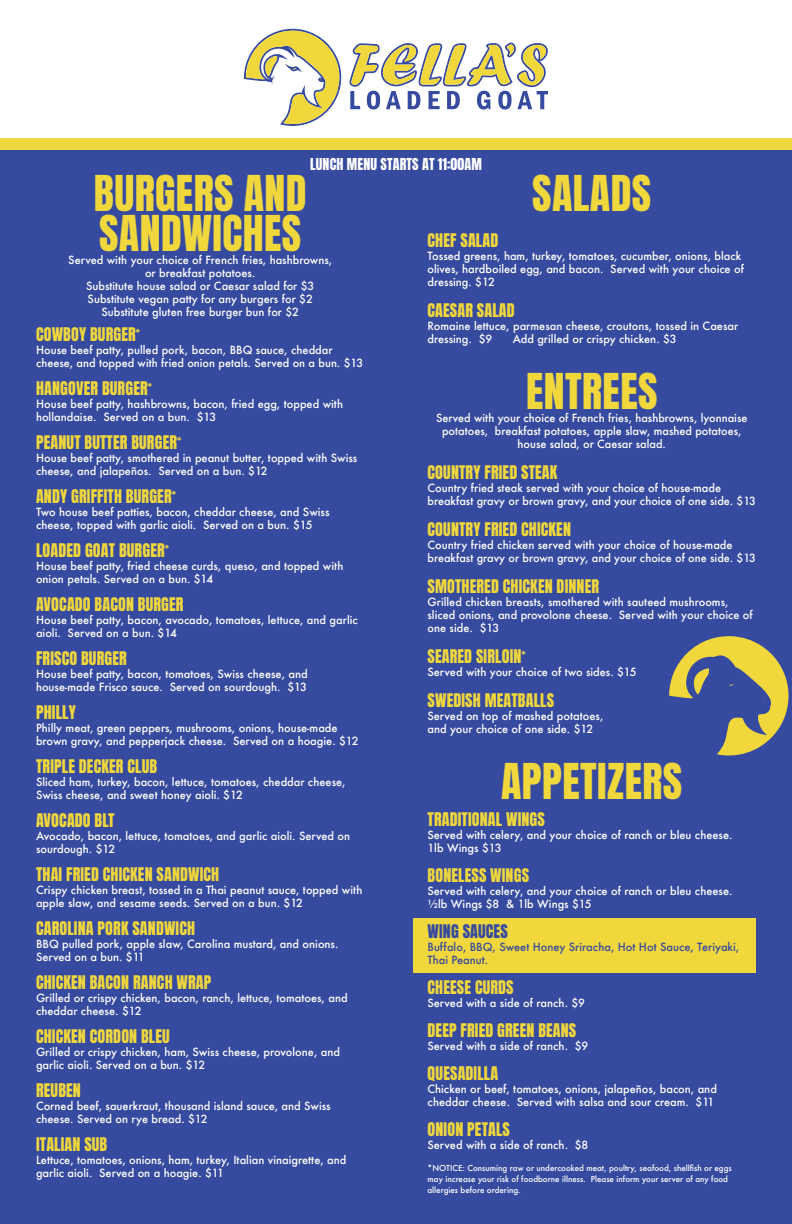
<style>
.page{position:relative;width:792px;height:1224px;background:#fff}
.page>*{position:absolute;margin:0;border:0;box-sizing:border-box;transform-origin:0 0}
.t1{font:42px/40px "Anton";letter-spacing:.01em;color:#f0d73c}
.t2{font:16px "Anton";letter-spacing:.01em;color:#f0d73c}
.t3{font:16px "Anton";letter-spacing:.01em;color:#364a9f}
.t4{font:14px "Anton";letter-spacing:.01em;color:#fff}
.t5{font:500 11px/13px "Futura";color:#fff}
.t6{font:500 11px/13px "Futura";color:#364a9f}
.t7{font:500 8px "Futura";color:#fff}
</style>
<div class="page">
<div style="left:0;top:149px;width:792px;height:1075px;background:#364a9f"></div>
<div style="left:0;top:138px;width:792px;height:11px;background:#f0d73c"></div>
<svg style="left:244px;top:29px;width:97px;height:97px"></svg>
<svg style="left:349px;top:42px;width:199px;height:68px"></svg>
<div style="left:413px;top:918px;width:343px;height:55px;background:#f0d73c"></div>
<svg style="left:669px;top:636px;width:120px;height:120px"></svg>
<p class="t4" style="left:310px;top:157px;width:173px">LUNCH MENU STARTS AT 11:00AM</p>
<p class="t1" style="left:94px;top:177px;width:214px">BURGERS AND<br>SANDWICHES</p>
<p class="t5" style="left:68px;top:253px;width:265px">Served with your choice of French fries, hashbrowns,</p>
<p class="t5" style="left:145px;top:266px;width:112px">or breakfast potatoes.</p>
<p class="t5" style="left:86px;top:279px;width:230px">Substitute house salad or Caesar salad for $3</p>
<p class="t5" style="left:88px;top:292px;width:227px">Substitute vegan patty for any burgers for $2</p>
<p class="t5" style="left:101px;top:305px;width:199px">Substitute gluten free burger bun for $2</p>
<p class="t2" style="left:36px;top:326px;width:105px">COWBOY BURGER<sup>*</sup></p>
<p class="t5" style="left:36px;top:343px;width:329px">House beef patty, pulled pork, bacon, BBQ sauce, cheddar cheese, and topped with fried onion petals. Served on a bun. $13</p>
<p class="t2" style="left:36px;top:380px;width:117px">HANGOVER BURGER<sup>*</sup></p>
<p class="t5" style="left:36px;top:397px;width:309px">House beef patty, hashbrowns, bacon, fried egg, topped with hollandaise. Served on a bun. $13</p>
<p class="t2" style="left:36px;top:434px;width:147px">PEANUT BUTTER BURGER<sup>*</sup></p>
<p class="t5" style="left:36px;top:451px;width:323px">House beef patty, smothered in peanut butter, topped with Swiss cheese, and jalapeños. Served on a bun. $12</p>
<p class="t2" style="left:36px;top:488px;width:141px">ANDY GRIFFITH BURGER<sup>*</sup></p>
<p class="t5" style="left:36px;top:505px;width:295px">Two house beef patties, bacon, cheddar cheese, and Swiss cheese, topped with garlic aioli. Served on a bun. $15</p>
<p class="t2" style="left:36px;top:542px;width:134px">LOADED GOAT BURGER<sup>*</sup></p>
<p class="t5" style="left:36px;top:559px;width:309px">House beef patty, fried cheese curds, queso, and topped with onion petals. Served on a bun. $14</p>
<p class="t2" style="left:36px;top:596px;width:149px">AVOCADO BACON BURGER</p>
<p class="t5" style="left:36px;top:613px;width:323px">House beef patty, bacon, avocado, tomatoes, lettuce, and garlic aioli. Served on a bun. $14</p>
<p class="t2" style="left:36px;top:650px;width:92px">FRISCO BURGER</p>
<p class="t5" style="left:36px;top:667px;width:273px">House beef patty, bacon, tomatoes, Swiss cheese, and</p>
<p class="t5" style="left:36px;top:680px;width:272px">house-made Frisco sauce. Served on sourdough. $13</p>
<p class="t2" style="left:36px;top:704px;width:41px">PHILLY</p>
<p class="t5" style="left:36px;top:721px;width:324px">Philly meat, green peppers, mushrooms, onions, house-made brown gravy, and pepperjack cheese. Served on a hoagie. $12</p>
<p class="t2" style="left:36px;top:758px;width:123px">TRIPLE DECKER CLUB</p>
<p class="t5" style="left:36px;top:775px;width:311px">Sliced ham, turkey, bacon, lettuce, tomatoes, cheddar cheese,<br>Swiss cheese, and sweet honey aioli. $12</p>
<p class="t2" style="left:36px;top:812px;width:80px">AVOCADO BLT</p>
<p class="t5" style="left:36px;top:829px;width:316px">Avocado, bacon, lettuce, tomatoes, and garlic aioli. Served on sourdough. $12</p>
<p class="t2" style="left:36px;top:866px;width:185px">THAI FRIED CHICKEN SANDWICH</p>
<p class="t5" style="left:36px;top:883px;width:328px">Crispy chicken breast, tossed in a Thai peanut sauce, topped with apple slaw, and sesame seeds. Served on a bun. $12</p>
<p class="t2" style="left:36px;top:920px;width:161px">CAROLINA PORK SANDWICH</p>
<p class="t5" style="left:36px;top:937px;width:304px">BBQ pulled pork, apple slaw, Carolina mustard, and onions.<br>Served on a bun. $11</p>
<p class="t2" style="left:36px;top:974px;width:177px">CHICKEN BACON RANCH WRAP</p>
<p class="t5" style="left:36px;top:991px;width:313px">Grilled or crispy chicken, bacon, ranch, lettuce, tomatoes, and cheddar cheese. $12</p>
<p class="t2" style="left:36px;top:1028px;width:135px">CHICKEN CORDON BLEU</p>
<p class="t5" style="left:36px;top:1045px;width:306px">Grilled or crispy chicken, ham, Swiss cheese, provolone, and garlic aioli. Served on a bun. $12</p>
<p class="t2" style="left:36px;top:1082px;width:46px">REUBEN</p>
<p class="t5" style="left:36px;top:1099px;width:296px">Corned beef, sauerkraut, thousand island sauce, and Swiss cheese. Served on rye bread. $12</p>
<p class="t2" style="left:36px;top:1136px;width:73px">ITALIAN SUB</p>
<p class="t5" style="left:36px;top:1153px;width:312px">Lettuce, tomatoes, onions, ham, turkey, Italian vinaigrette, and garlic aioli. Served on a hoagie. $11</p>
<p class="t1" style="left:532px;top:177px;width:120px">SALADS</p>
<p class="t2" style="left:428px;top:232px;width:72px">CHEF SALAD</p>
<p class="t5" style="left:428px;top:249px;width:318px">Tossed greens, ham, turkey, tomatoes, cucumber, onions, black olives, hardboiled egg, and bacon. Served with your choice of dressing. $12</p>
<p class="t2" style="left:428px;top:302px;width:89px">CAESAR SALAD</p>
<p class="t5" style="left:428px;top:319px;width:312px">Romaine lettuce, parmesan cheese, croutons, tossed in Caesar dressing. $9</p>
<p class="t5" style="left:513px;top:332px;width:166px">Add grilled or crispy chicken. $3</p>
<p class="t1" style="left:526px;top:375px;width:133px">ENTREES</p>
<p class="t5" style="left:436px;top:411px;width:313px;text-align:center">Served with your choice of French fries, hashbrowns, lyonnaise potatoes, breakfast potatoes, apple slaw, mashed potatoes, house salad, or Caesar salad.</p>
<p class="t2" style="left:428px;top:464px;width:131px">COUNTRY FRIED STEAK</p>
<p class="t5" style="left:428px;top:481px;width:330px">Country fried steak served with your choice of house-made breakfast gravy or brown gravy, and your choice of one side. $13</p>
<p class="t2" style="left:428px;top:521px;width:145px">COUNTRY FRIED CHICKEN</p>
<p class="t5" style="left:428px;top:538px;width:330px">Country fried chicken served with your choice of house-made breakfast gravy or brown gravy, and your choice of one side. $13</p>
<p class="t2" style="left:428px;top:578px;width:173px">SMOTHERED CHICKEN DINNER</p>
<p class="t5" style="left:428px;top:595px;width:327px">Grilled chicken breasts, smothered with sauteed mushrooms, sliced onions, and provolone cheese. Served with your choice of one side. $13</p>
<p class="t2" style="left:428px;top:648px;width:100px">SEARED SIRLOIN<sup>*</sup></p>
<p class="t5" style="left:428px;top:665px;width:211px">Served with your choice of two sides. $15</p>
<p class="t2" style="left:428px;top:692px;width:128px">SWEDISH MEATBALLS</p>
<p class="t5" style="left:428px;top:709px;width:177px">Served on top of mashed potatoes,</p>
<p class="t5" style="left:428px;top:722px;width:167px">and your choice of one side. $12</p>
<p class="t1" style="left:501px;top:765px;width:183px">APPETIZERS</p>
<p class="t2" style="left:428px;top:811px;width:119px">TRADITIONAL WINGS</p>
<p class="t5" style="left:428px;top:828px;width:307px">Served with celery, and your choice of ranch or bleu cheese.<br>1lb Wings $13</p>
<p class="t2" style="left:428px;top:867px;width:103px">BONELESS WINGS</p>
<p class="t5" style="left:428px;top:884px;width:307px">Served with celery, and your choice of ranch or bleu cheese.</p>
<p class="t5" style="left:428px;top:897px;width:166px">½lb Wings $8 &amp; 1lb Wings $15</p>
<p class="t3" style="left:428px;top:923px;width:82px">WING SAUCES</p>
<p class="t6" style="left:428px;top:940px;width:313px">Buffalo, BBQ, Sweet Honey Sriracha, Hot Hot Sauce, Teriyaki,<br>Thai Peanut.</p>
<p class="t2" style="left:428px;top:979px;width:88px">CHEESE CURDS</p>
<p class="t5" style="left:428px;top:996px;width:159px">Served with a side of ranch. $9</p>
<p class="t2" style="left:428px;top:1022px;width:150px">DEEP FRIED GREEN BEANS</p>
<p class="t5" style="left:428px;top:1039px;width:162px">Served with a side of ranch. $9</p>
<p class="t2" style="left:428px;top:1065px;width:72px">QUESADILLA</p>
<p class="t5" style="left:428px;top:1082px;width:291px">Chicken or beef, tomatoes, onions, jalapeños, bacon, and cheddar cheese. Served with salsa and sour cream. $11</p>
<p class="t2" style="left:428px;top:1121px;width:84px">ONION PETALS</p>
<p class="t5" style="left:428px;top:1138px;width:162px">Served with a side of ranch. $8</p>
<p class="t7" style="left:428px;top:1163px;width:306px">*NOTICE: Consuming raw or undercooked meat, poultry, seafood, shellfish or eggs</p>
<p class="t7" style="left:428px;top:1174px;width:302px">may increase your risk of foodborne illness. Please inform your server of any food</p>
<p class="t7" style="left:428px;top:1185px;width:95px">allergies before ordering.</p>
</div>
